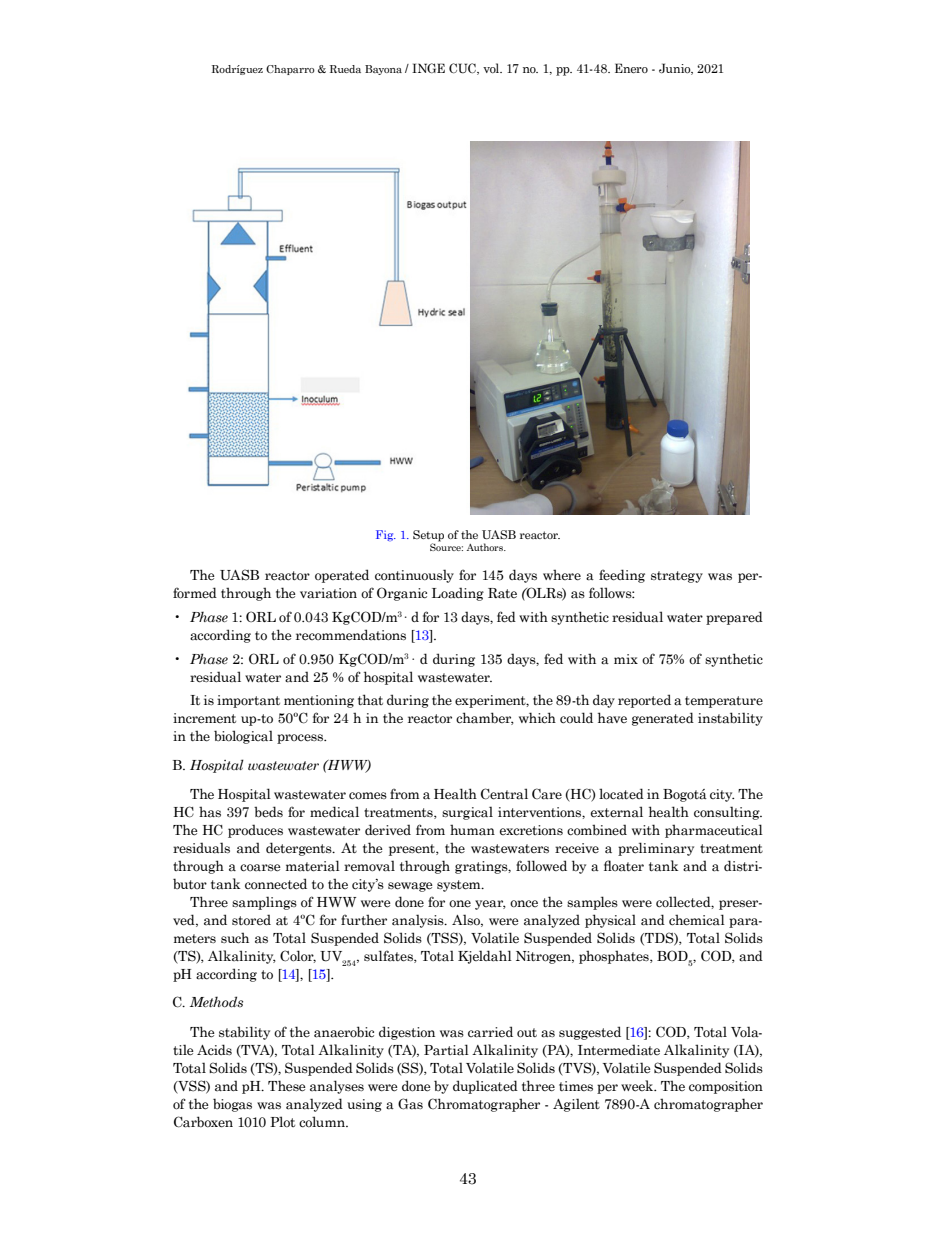
<style>
.page{position:relative;width:936px;height:1248px;background:#fff}
.page>*{position:absolute;margin:0;border:0;box-sizing:border-box;transform-origin:0 0}
.t1{font:16px "Century Schoolbook";color:#000}
.t2{font:14px/18px "Century Schoolbook";letter-spacing:-.015em;color:#000}
.t3{font:12.8px "Century Schoolbook";letter-spacing:-.025em;color:#000}
.t4{font:12px "Century Schoolbook";letter-spacing:-.015em;color:#000}
.t5{font:10px "Century Schoolbook";letter-spacing:-.005em;color:#000}
.s1{font-size:11px}
.s2{color:#00f}
.s3{font-style:italic}
</style>
<div class="page">
<img style="left:187px;top:141px;width:562px;height:373px">
<p class="t3" style="left:211px;top:58px;width:514px"><span class="s1">Rodríguez Chaparro &amp; Rueda Bayona</span> / INGE CUC, vol. 17 no. 1, pp. 41-48. Enero - Junio, 2021</p>
<p class="t4" style="left:375px;top:524px;width:187px"><span class="s2">Fig. 1.</span> Setup of the UASB reactor.</p>
<p class="t5" style="left:430px;top:539px;width:78px">Source: Authors.</p>
<p class="t2" style="left:173px;top:565px;width:591px;text-indent:17px">The UASB reactor operated continuously for 145 days where a feeding strategy was per&shy;formed through the variation of Organic Loading Rate <span class="s3">(</span>OLRs) as follows:</p>
<p class="t2" style="left:190px;top:606px;width:574px;text-indent:-17px">• <span class="s3">Phase</span> 1: ORL of 0.043 KgCOD/m<sup>3</sup> ∙ d for 13 days, fed with synthetic residual water prepared according to the recommendations [<span class="s2">13</span>].</p>
<p class="t2" style="left:190px;top:648px;width:574px;text-indent:-17px">• <span class="s3">Phase</span> 2: ORL of 0.950 KgCOD/m<sup>3</sup> ∙ d during 135 days, fed with a mix of 75% of synthetic residual water and 25 % of hospital wastewater.</p>
<p class="t2" style="left:173px;top:690px;width:591px;text-align:justify;text-indent:17px">It is important mentioning that during the experiment, the 89-th day reported a temperature increment up-to 50ºC for 24 h in the reactor chamber, which could have generated instability in the biological process.</p>
<p class="t2" style="left:190px;top:748px;width:574px;line-height:29.3px;text-indent:-18px">B. <span class="s3">Hospital wastewater (HWW)<br></span>The Hospital wastewater comes from a Health Central Care (HC) located in Bogotá city. The</p>
<p class="t2" style="left:173px;top:801px;width:591px;text-align:justify">HC has 397 beds for medical treatments, surgical interventions, external health consulting.<br>The HC produces wastewater derived from human excretions combined with pharmaceutical residuals and detergents. At the present, the wastewaters receive a preliminary treatment through a coarse material removal through gratings, followed by a floater tank and a distri&shy;butor tank connected to the city’s sewage system.</p>
<p class="t2" style="left:173px;top:891px;width:591px;text-align:justify;text-indent:17px">Three samplings of HWW were done for one year, once the samples were collected, preser&shy;ved, and stored at 4ºC for further analysis. Also, were analyzed physical and chemical para&shy;meters such as Total Suspended Solids (TSS), Volatile Suspended Solids (TDS), Total Solids (TS), Alkalinity, Color, UV<sub>254</sub>, sulfates, Total Kjeldahl Nitrogen, phosphates, BOD<sub>5</sub>, COD, and pH according to [<span class="s2">14</span>], [<span class="s2">15</span>].</p>
<p class="t2" style="left:190px;top:986px;width:574px;line-height:29.3px;text-indent:-18px">C. <span class="s3">Methods<br></span>The stability of the anaerobic digestion was carried out as suggested [<span class="s2">16</span>]: COD, Total Vola-</p>
<p class="t2" style="left:173px;top:1039px;width:591px;text-align:justify">tile Acids (TVA), Total Alkalinity (TA), Partial Alkalinity (PA), Intermediate Alkalinity (IA), Total Solids (TS), Suspended Solids (SS), Total Volatile Solids (TVS), Volatile Suspended Solids (VSS) and pH. These analyses were done by duplicated three times per week. The composition of the biogas was analyzed using a Gas Chromatographer - Agilent 7890-A chromatographer Carboxen 1010 Plot column.</p>
<p class="t1" style="left:459px;top:1164px;width:19px">43</p>
</div>
